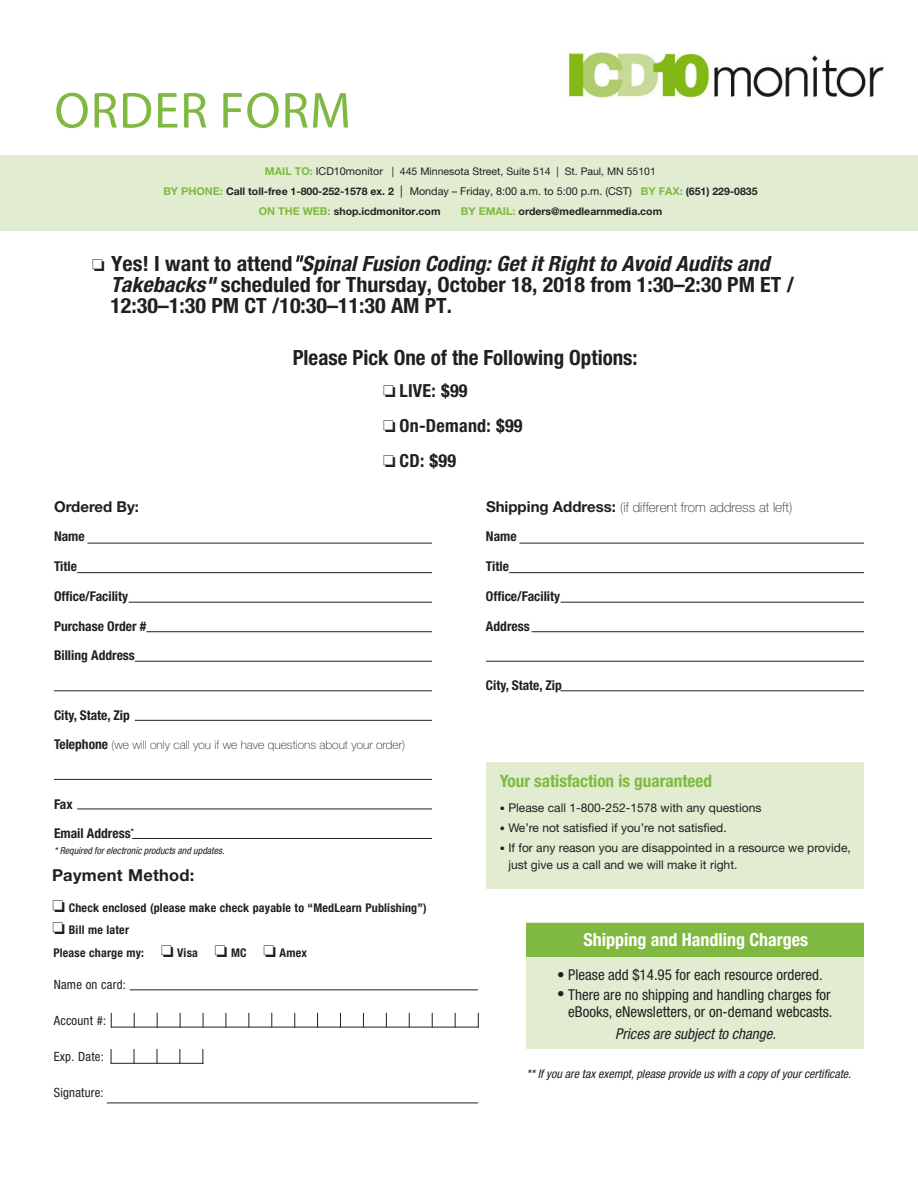
<style>
.page{position:relative;width:918px;height:1188px;background:#fff}
.page>*{position:absolute;margin:0;border:0;box-sizing:border-box;transform-origin:0 0}
.t1{font:51px "Myriad Pro";letter-spacing:.02em;color:#80b941}
._1-Head-Picks{font:700 condensed 21px/21.1px "Helvetica Neue LT Std";color:#231f20;scale:1.05 1}
._1-Head-Picks-2{font:700 condensed 21px "Helvetica Neue LT Std";color:#231f20}
._1-Head-Picks-3{font:700 condensed 18px "Helvetica Neue LT Std";letter-spacing:.015em;color:#231f20}
.t2{font:700 condensed 18px "Helvetica Neue LT Std";color:#fff}
.t3{font:700 condensed 17.25px "Helvetica Neue LT Std";color:#80b941}
._1-Head-Picks-4{font:700 16.5px "Helvetica Neue LT Std";letter-spacing:.015em;color:#231f20}
.t4{font:condensed 15px/17px "Helvetica Neue LT Std";color:#231f20;text-align:right}
.t5{font:italic condensed 15px "Helvetica Neue LT Std";color:#231f20}
.t6{font:700 15px "Helvetica Neue LT Std";color:#231f20}
.t7{font:700 condensed 13.5px "Helvetica Neue LT Std";color:#231f20}
.t8{font:100 13.5px "Helvetica Neue LT Std";color:#231f20}
._1-Head-Picks-5{font:condensed 12.75px "Helvetica Neue LT Std";letter-spacing:.015em;color:#231f20}
.t9{font:12px/17.2px "Helvetica Neue LT Std";color:#231f20}
._1-Head-Picks-6{font:700 condensed 12px "Helvetica Neue LT Std";letter-spacing:.015em;color:#231f20}
.t10{font:italic condensed 12px "Helvetica Neue LT Std";color:#231f20}
.t11{font:100 12px "Helvetica Neue LT Std";color:#231f20}
.t12{font:700 10.5px "Helvetica Neue LT Std";color:#231f20}
.t13{font:10.5px "Helvetica Neue LT Std";color:#231f20}
.t14{font:italic condensed 9.75px "Helvetica Neue LT Std";color:#231f20}
.s1{font-weight:700;font-size:10.8px;color:#80b941}
.s2{font-size:10.8px}
.s3{font-size:10.8px;color:#80b941}
.s4{font-weight:400;font-size:12.15px}
.s5{font-weight:400;font-size:10.8px}
.s6{font-size:10.8px;color:#7da1b4}
.s7{font-weight:400;font-style:italic}
.s8{font-style:italic}
.s9{font-weight:700;font-size:15px}
.s10{font-weight:700;font-stretch:condensed;font-size:13.5px}
.s11{font-size:10.35px}
</style>
<div class="page">
<div style="left:0;top:155px;width:918px;height:76px;background:#e1ecd1"></div>
<hr style="left:87px;top:543px;width:345px;height:1px;background:#231f20">
<hr style="left:77px;top:572px;width:355px;height:1px;background:#231f20">
<hr style="left:129px;top:602px;width:303px;height:1px;background:#231f20">
<hr style="left:146px;top:631px;width:286px;height:1px;background:#231f20">
<hr style="left:135px;top:661px;width:297px;height:1px;background:#231f20">
<hr style="left:54px;top:690px;width:378px;height:1px;background:#231f20">
<hr style="left:54px;top:779px;width:378px;height:1px;background:#231f20">
<hr style="left:77px;top:809px;width:355px;height:1px;background:#231f20">
<hr style="left:132px;top:838px;width:300px;height:1px;background:#231f20">
<hr style="left:135px;top:720px;width:297px;height:1px;background:#231f20">
<hr style="left:519px;top:543px;width:345px;height:1px;background:#231f20">
<hr style="left:509px;top:572px;width:355px;height:1px;background:#231f20">
<hr style="left:561px;top:602px;width:303px;height:1px;background:#231f20">
<hr style="left:532px;top:631px;width:332px;height:1px;background:#231f20">
<hr style="left:486px;top:661px;width:378px;height:1px;background:#231f20">
<hr style="left:561px;top:690px;width:303px;height:1px;background:#231f20">
<div style="left:486px;top:762px;width:378px;height:126px;background:#e1ecd1"></div>
<hr style="left:130px;top:989px;width:348px;height:1px;background:#231f20">
<hr style="left:107px;top:1103px;width:371px;height:1px;background:#231f20">
<hr style="left:111px;top:1027px;width:368px;height:1px;background:#231f20">
<svg style="left:111px;top:1013px;width:1px;height:15px"></svg>
<svg style="left:134px;top:1013px;width:1px;height:15px"></svg>
<svg style="left:157px;top:1013px;width:1px;height:15px"></svg>
<svg style="left:180px;top:1013px;width:1px;height:15px"></svg>
<svg style="left:203px;top:1013px;width:1px;height:15px"></svg>
<svg style="left:225px;top:1013px;width:1px;height:15px"></svg>
<svg style="left:248px;top:1013px;width:1px;height:15px"></svg>
<svg style="left:271px;top:1013px;width:1px;height:15px"></svg>
<svg style="left:294px;top:1013px;width:1px;height:15px"></svg>
<svg style="left:317px;top:1013px;width:1px;height:15px"></svg>
<svg style="left:340px;top:1013px;width:1px;height:15px"></svg>
<svg style="left:363px;top:1013px;width:1px;height:15px"></svg>
<svg style="left:386px;top:1013px;width:1px;height:15px"></svg>
<svg style="left:409px;top:1013px;width:1px;height:15px"></svg>
<svg style="left:432px;top:1013px;width:1px;height:15px"></svg>
<svg style="left:455px;top:1013px;width:1px;height:15px"></svg>
<svg style="left:478px;top:1013px;width:1px;height:15px"></svg>
<hr style="left:111px;top:1063px;width:93px;height:1px;background:#231f20">
<svg style="left:111px;top:1049px;width:1px;height:15px"></svg>
<svg style="left:134px;top:1049px;width:1px;height:15px"></svg>
<svg style="left:157px;top:1049px;width:1px;height:15px"></svg>
<svg style="left:179px;top:1049px;width:1px;height:15px"></svg>
<svg style="left:202px;top:1049px;width:1px;height:15px"></svg>
<div style="left:526px;top:923px;width:338px;height:126px;background:#e1ecd1"></div>
<div style="left:526px;top:923px;width:338px;height:34px;background:#80b941"></div>
<img style="left:568px;top:52px;width:316px;height:47px">
<p class="t1" style="left:55px;top:79px;width:298px">ORDER FORM</p>
<p class="t13" style="left:265px;top:165px;width:393px"><span class="s1">MAIL TO:</span> <span class="s2">ICD10monitor</span> | 445 Minnesota Street, Suite 514 | St. Paul, MN 55101</p>
<p class="t12" style="left:163px;top:185px;width:596px"><span class="s3">BY PHONE:</span> Call toll-free 1-800-252-1578 ex. 2 <span class="s4">|</span> <span class="s5">Monday – Friday, 8:00 a.m. to 5:00 p.m. (CST)</span> <span class="s3">BY FAX</span><span class="s6">:</span> (651) 229-0835</p>
<p class="t12" style="left:259px;top:205px;width:183px"><span class="s3">ON THE WEB:</span> shop.icdmonitor.com</p>
<p class="t12" style="left:461px;top:205px;width:203px"><span class="s3">BY EMAIL:</span> orders@medlearnmedia.com</p>
<p class="_1-Head-Picks" style="left:110px;top:253px;width:653px;text-indent:-18px">□ Yes! I want to attend<span class="s7">"</span><span class="s8">Spinal Fusion Coding: Get it Right to Avoid Audits and<br>Takebacks"</span> scheduled for Thursday, October 18, 2018 from 1:30–2:30 PM ET /<br>12:30–1:30 PM CT /10:30–11:30 AM PT.</p>
<p class="_1-Head-Picks-2" style="left:293px;top:344px;width:347px">Please Pick One of the Following Options:</p>
<p class="t6" style="left:54px;top:497px;width:87px">Ordered By:</p>
<p class="t7" style="left:54px;top:528px;width:32px">Name</p>
<p class="t7" style="left:54px;top:558px;width:24px">Title</p>
<p class="t7" style="left:54px;top:588px;width:76px">Office/Facility</p>
<p class="t7" style="left:54px;top:618px;width:94px">Purchase Order #</p>
<p class="t7" style="left:54px;top:647px;width:82px">Billing Address</p>
<p class="_1-Head-Picks-3" style="left:383px;top:379px;width:86px">□ LIVE: $99</p>
<p class="_1-Head-Picks-3" style="left:383px;top:414px;width:141px">□ On-Demand: $99</p>
<p class="_1-Head-Picks-3" style="left:383px;top:449px;width:74px">□ CD: $99</p>
<p class="t8" style="left:486px;top:499px;width:308px"><span class="s9">Shipping Address:</span> (if different from address at left)</p>
<p class="t7" style="left:486px;top:528px;width:32px">Name</p>
<p class="t7" style="left:486px;top:558px;width:24px">Title</p>
<p class="t7" style="left:486px;top:588px;width:76px">Office/Facility</p>
<p class="t7" style="left:486px;top:618px;width:45px">Address</p>
<p class="t7" style="left:486px;top:677px;width:77px">City, State, Zip</p>
<p class="t7" style="left:54px;top:707px;width:77px">City, State, Zip</p>
<p class="t11" style="left:54px;top:738px;width:353px"><span class="s10">Telephone</span> (we will only call you if we have questions about your order)</p>
<p class="t7" style="left:54px;top:796px;width:20px">Fax</p>
<p class="t7" style="left:54px;top:825px;width:81px">Email Address<sup>*</sup></p>
<p class="t14" style="left:54px;top:845px;width:172px">* Required for electronic products and updates.</p>
<p class="_1-Head-Picks-4" style="left:52px;top:865px;width:144px">Payment Method:</p>
<p class="_1-Head-Picks-6" style="left:53px;top:900px;width:376px">□ Check enclosed (please make check payable to “MedLearn Publishing”)</p>
<p class="_1-Head-Picks-6" style="left:53px;top:923px;width:78px">□ Bill me later</p>
<p class="_1-Head-Picks-6" style="left:53px;top:946px;width:255px">Please charge my: □ Visa □ MC □ Amex</p>
<p class="_1-Head-Picks-5" style="left:54px;top:977px;width:74px">Name on card:</p>
<p class="_1-Head-Picks-5" style="left:54px;top:1013px;width:54px">Account #:</p>
<p class="_1-Head-Picks-5" style="left:54px;top:1049px;width:51px">Exp. Date:</p>
<p class="_1-Head-Picks-5" style="left:54px;top:1085px;width:51px">Signature:</p>
<p class="t3" style="left:500px;top:771px;width:214px">Your satisfaction is guaranteed</p>
<p class="t9" style="left:500px;top:799px;width:263px"><span class="s11">•</span> Please call 1-800-252-1578 with any questions</p>
<p class="t9" style="left:500px;top:819px;width:228px"><span class="s11">•</span> We’re not satisfied if you’re not satisfied.</p>
<p class="t9" style="left:508px;top:839px;width:344px;text-indent:-9px"><span class="s11">•</span> If for any reason you are disappointed in a resource we provide, just give us a call and we will make it right.</p>
<p class="t2" style="left:584px;top:929px;width:226px">Shipping and Handling Charges</p>
<p class="t4" style="left:557px;top:966px;width:267px">• Please add $14.95 for each resource ordered.</p>
<p class="t4" style="left:557px;top:986px;width:277px">• There are no shipping and handling charges for eBooks, eNewsletters, or on-demand webcasts.</p>
<p class="t5" style="left:615px;top:1025px;width:162px">Prices are subject to change.</p>
<p class="t10" style="left:526px;top:1067px;width:326px">** If you are tax exempt, please provide us with a copy of your certificate.</p>
</div>
